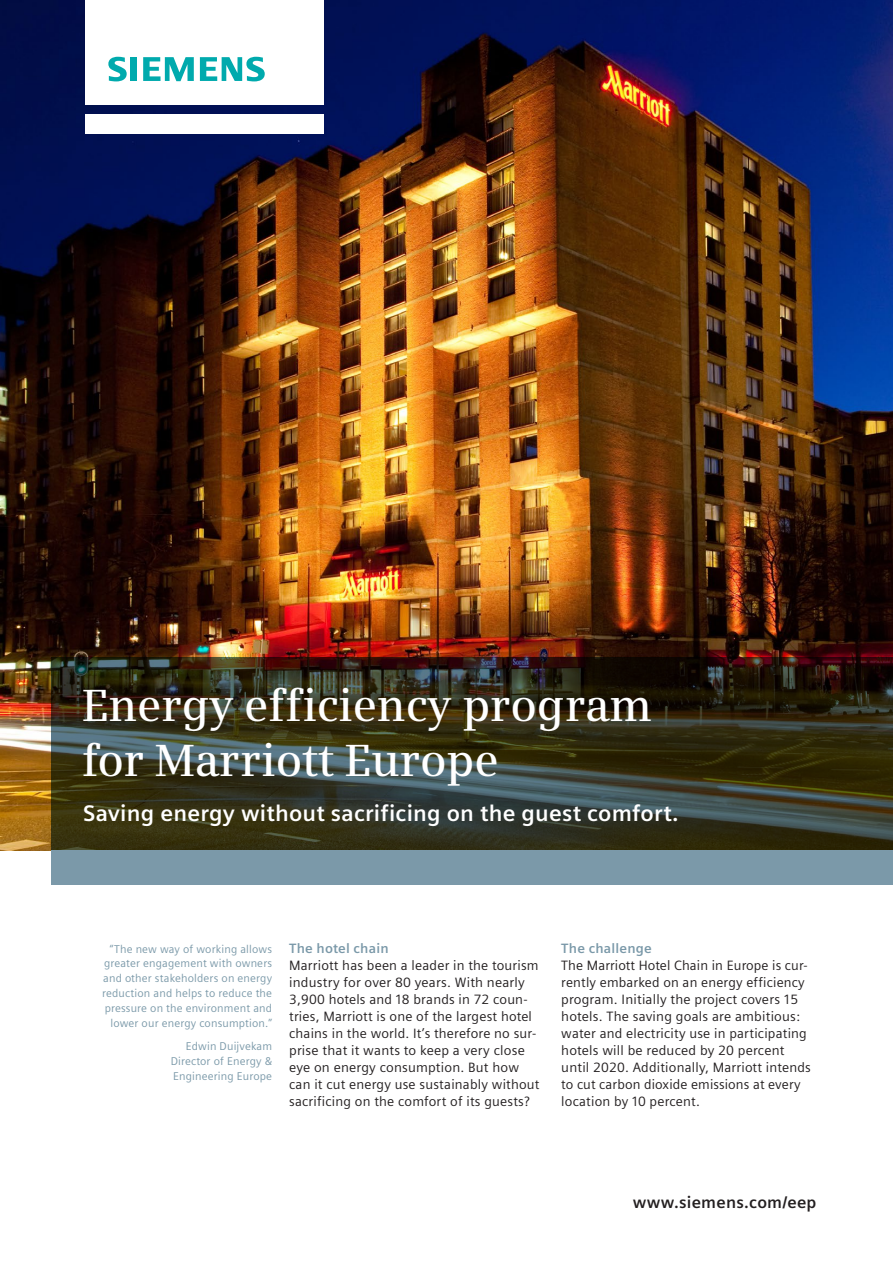
<style>
.page{position:relative;width:893px;height:1263px;background:#fff}
.page>*{position:absolute;margin:0;border:0;box-sizing:border-box;transform-origin:0 0}
.t1{font:600 45px/55.2px "Siemens Serif";letter-spacing:-.005em;color:#fff}
.t2{font:700 22.5px "Siemens Sans";letter-spacing:.01em;color:#fff}
.t3{font:700 16.5px "Siemens Sans";letter-spacing:.015em;color:#231f20}
.t4{font:13.5px/17px "Siemens Sans";letter-spacing:.015em;color:#231f20}
.t5{font:700 13.5px "Siemens Sans";letter-spacing:.015em;color:#7b99a9}
.t6{font:11.25px/14.9px "Siemens Sans";letter-spacing:.015em;color:#7b99a9;text-align:right}
</style>
<div class="page">
<img style="left:0;top:0;width:893px;height:850px">
<div style="left:85px;top:114px;width:238px;height:19px;background:#fff"></div>
<div style="left:85px;top:0;width:238px;height:105px;background:#fff"></div>
<svg style="left:108px;top:57px;width:19px;height:24px"></svg>
<div style="left:130px;top:57px;width:7px;height:24px;background:#00aaad"></div>
<svg style="left:143px;top:57px;width:51px;height:24px"></svg>
<svg style="left:200px;top:57px;width:65px;height:24px"></svg>
<svg style="left:51px;top:657px;width:842px;height:193px;background:#343321"></svg>
<div style="left:51px;top:850px;width:842px;height:34px;background:#7b99a9"></div>
<h1 class="t1" style="left:82px;top:677px;width:571px">Energy efficiency program for Marriott Europe</h1>
<h2 class="t2" style="left:83px;top:800px;width:597px">Saving energy without sacrificing on the guest comfort.</h2>
<p class="t6" style="left:102px;top:941px;width:171px">“The new way of working allows greater engagement with owners and other stakeholders on energy reduction and helps to reduce the pressure on the environment and lower our energy consumption.”</p>
<p class="t6" style="left:171px;top:1039px;width:103px;text-align:justify;text-indent:15px">Edwin Duijvekam Director of Energy &amp; Engineering Europe</p>
<p class="t5" style="left:289px;top:940px;width:101px">The hotel chain</p>
<p class="t4" style="left:289px;top:956px;width:252px">Marriott has been a leader in the tourism industry for over 80 years. With nearly 3,900 hotels and 18 brands in 72 coun&shy;tries, Marriott is one of the largest hotel chains in the world. It’s therefore no sur&shy;prise that it wants to keep a very close eye on energy consumption. But how can it cut energy use sustainably without sacrificing on the comfort of its guests?</p>
<p class="t5" style="left:561px;top:940px;width:92px">The challenge</p>
<p class="t4" style="left:561px;top:956px;width:251px">The Marriott Hotel Chain in Europe is cur&shy;rently embarked on an energy efficiency program. Initially the project covers 15 hotels. The saving goals are ambitious: water and electricity use in participating hotels will be reduced by 20 percent until 2020. Additionally, Marriott intends to cut carbon dioxide emissions at every location by 10 percent.</p>
<p class="t3" style="left:633px;top:1192px;width:185px">www.siemens.com/eep</p>
</div>
